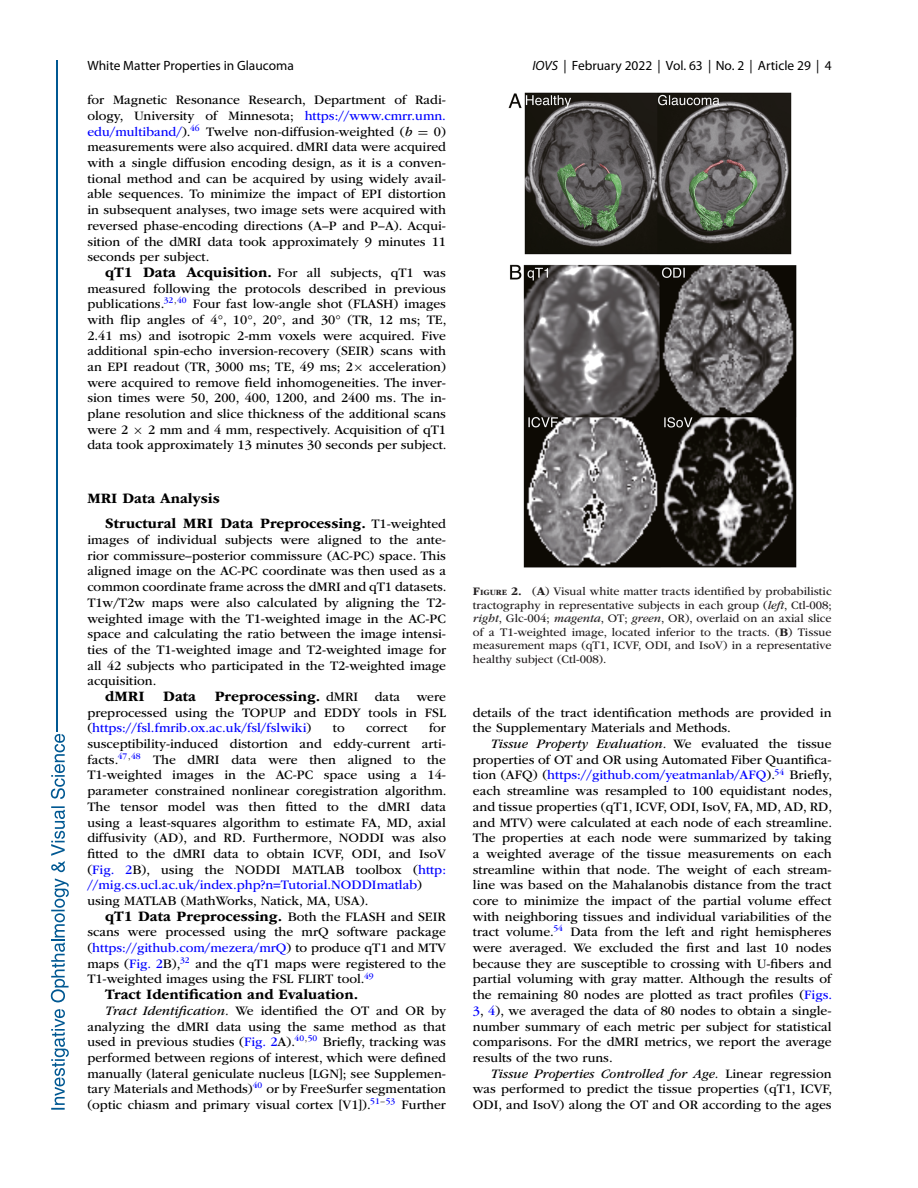
<style>
.page{position:relative;width:918px;height:1188px;background:#fff}
.page>*{position:absolute;margin:0;border:0;box-sizing:border-box;transform-origin:0 0}
.t1{font:700 15px/25.3px "ITC Garamond Std";color:#000}
.t2{font:13.5px/15.8px "ITC Garamond Std";color:#000;text-align:justify}
.t3{font:13.5px "Myriad Pro";color:#000}
.t4{font:12px/13.5px "ITC Garamond Std";color:#231f20;text-align:justify}
.s1{font-style:italic}
.s2{color:#00f}
.s3{font-family:"MTSY"}
.s4{font-weight:700;font-size:15px}
.s5{font-weight:400;font-size:13.5px}
.s6{font-weight:700}
.s7{font-weight:700;font-size:8.4px}
</style>
<div class="page">
<hr style="left:57px;top:60px;width:1px;height:672px;background:#005892">
<svg style="left:51px;top:734px;width:18px;height:376px"></svg>
<img style="left:508px;top:93px;width:288px;height:474px">
<p class="t3" style="left:87px;top:57px;width:208px">White Matter Properties in Glaucoma</p>
<p class="t3" style="left:533px;top:57px;width:301px"><span class="s1">IOVS</span> | February 2022 | Vol. 63 | No. 2 | Article 29 | 4</p>
<p class="t2" style="left:87px;top:93px;width:360px">for Magnetic Resonance Research, Department of Radi&shy;ology, University of Minnesota; <span class="s2">https://www.cmrr.umn. edu/multiband/</span>).<sup>46</sup> Twelve non-diffusion-weighted (<span class="s1">b</span> <span class="s3">=</span> 0) measurements were also acquired. dMRI data were acquired with a single diffusion encoding design, as it is a conven&shy;tional method and can be acquired by using widely avail&shy;able sequences. To minimize the impact of EPI distortion in subsequent analyses, two image sets were acquired with reversed phase-encoding directions (A–P and P–A). Acqui&shy;sition of the dMRI data took approximately 9 minutes 11 seconds per subject.</p>
<p class="t2" style="left:87px;top:266px;width:361px;text-indent:18px"><span class="s4">qT1 Data Acquisition.</span> For all subjects, qT1 was measured following the protocols described in previous publications.<sup>32</sup><sup>,</sup><sup>40</sup> Four fast low-angle shot (FLASH) images with flip angles of 4°, 10°, 20°, and 30° (TR, 12 ms; TE, 2.41 ms) and isotropic 2-mm voxels were acquired. Five additional spin-echo inversion-recovery (SEIR) scans with an EPI readout (TR, 3000 ms; TE, 49 ms; 2<span class="s3">×</span> acceleration) were acquired to remove field inhomogeneities. The inver&shy;sion times were 50, 200, 400, 1200, and 2400 ms. The in&shy;plane resolution and slice thickness of the additional scans were 2 <span class="s3">×</span> 2 mm and 4 mm, respectively. Acquisition of qT1 data took approximately 13 minutes 30 seconds per subject.</p>
<p class="t1" style="left:105px;top:487px;width:342px;text-indent:-18px">MRI Data Analysis<br>Structural MRI Data Preprocessing. <span class="s5">T1-weighted</span></p>
<p class="t2" style="left:87px;top:533px;width:361px">images of individual subjects were aligned to the ante&shy;rior commissure–posterior commissure (AC-PC) space. This aligned image on the AC-PC coordinate was then used as a common coordinate frame across the dMRI and qT1 datasets.<br>T1w/T2w maps were also calculated by aligning the T2- weighted image with the T1-weighted image in the AC-PC space and calculating the ratio between the image intensi&shy;ties of the T1-weighted image and T2-weighted image for all 42 subjects who participated in the T2-weighted image acquisition.</p>
<p class="t1" style="left:105px;top:685px;width:342px">dMRI Data Preprocessing. <span class="s5">dMRI data were</span></p>
<p class="t2" style="left:87px;top:706px;width:360px">preprocessed using the TOPUP and EDDY tools in FSL (<span class="s2">https://fsl.fmrib.ox.ac.uk/fsl/fslwiki</span>)</p>
<p class="t2" style="left:87px;top:721px;width:361px;text-align:left;text-indent:342px">for susceptibility-induced distortion and eddy-current arti&shy;facts.<sup>47</sup><sup>,</sup><sup>48</sup> The dMRI data were then aligned to the T1-weighted images in the AC-PC space using a 14- parameter constrained nonlinear coregistration algorithm.<br>The tensor model was then fitted to the dMRI data using a least-squares algorithm to estimate FA, MD, axial diffusivity (AD), and RD. Furthermore, NODDI was also fitted to the dMRI data to obtain ICVF, ODI, and IsoV (<span class="s2">Fig. 2</span>B), using the NODDI MATLAB toolbox (<span class="s2">http: //mig.cs.ucl.ac.uk/index.php?n=Tutorial.NODDImatlab</span>) using MATLAB (MathWorks, Natick, MA, USA).</p>
<p class="t1" style="left:105px;top:905px;width:342px">qT1 Data Preprocessing. <span class="s5">Both the FLASH and SEIR</span></p>
<p class="t2" style="left:87px;top:925px;width:360px">scans were processed using the mrQ software package (<span class="s2">https://github.com/mezera/mrQ</span>) to produce qT1 and MTV maps (<span class="s2">Fig. 2</span>B),<sup>32</sup> and the qT1 maps were registered to the T1-weighted images using the FSL FLIRT tool.<sup>49</sup></p>
<p class="t1" style="left:105px;top:983px;width:254px">Tract Identification and Evaluation.</p>
<p class="t2" style="left:87px;top:1004px;width:360px;text-indent:18px"><span class="s1">Tract Identification.</span> We identified the OT and OR by analyzing the dMRI data using the same method as that used in previous studies (<span class="s2">Fig. 2</span>A).<sup>40</sup><sup>,</sup><sup>50</sup> Briefly, tracking was performed between regions of interest, which were defined manually (lateral geniculate nucleus [LGN]; see Supplemen&shy;tary Materials and Methods)<sup>40</sup> or by FreeSurfer segmentation (optic chiasm and primary visual cortex [V1]).<sup>51</sup><sup>–</sup><sup>53</sup> Further</p>
<p class="t2" style="left:333px;top:721px;width:13px">to</p>
<p class="t2" style="left:366px;top:721px;width:43px">correct</p>
<p class="t4" style="left:473px;top:586px;width:360px"><span class="s6">F</span><span class="s7">IGURE</span> <span class="s6">2.</span> (<span class="s6">A</span>) Visual white matter tracts identified by probabilistic tractography in representative subjects in each group (<span class="s1">left</span>, Ctl-008; <span class="s1">right</span>, Glc-004; <span class="s1">magenta</span>, OT; <span class="s1">green</span>, OR), overlaid on an axial slice of a T1-weighted image, located inferior to the tracts. (<span class="s6">B</span>) Tissue measurement maps (qT1, ICVF, ODI, and IsoV) in a representative healthy subject (Ctl-008).</p>
<p class="t2" style="left:473px;top:706px;width:360px">details of the tract identification methods are provided in the Supplementary Materials and Methods.</p>
<p class="t2" style="left:473px;top:737px;width:361px;text-indent:18px"><span class="s1">Tissue Property Evaluation.</span> We evaluated the tissue properties of OT and OR using Automated Fiber Quantifica&shy;tion (AFQ) (<span class="s2">https://github.com/yeatmanlab/AFQ</span>).<sup>54</sup> Briefly, each streamline was resampled to 100 equidistant nodes, and tissue properties (qT1, ICVF, ODI, IsoV, FA, MD, AD, RD, and MTV) were calculated at each node of each streamline.<br>The properties at each node were summarized by taking a weighted average of the tissue measurements on each streamline within that node. The weight of each stream&shy;line was based on the Mahalanobis distance from the tract core to minimize the impact of the partial volume effect with neighboring tissues and individual variabilities of the tract volume.<sup>54</sup> Data from the left and right hemispheres were averaged. We excluded the first and last 10 nodes because they are susceptible to crossing with U-fibers and partial voluming with gray matter. Although the results of the remaining 80 nodes are plotted as tract profiles (<span class="s2">Figs.<br>3</span>, <span class="s2">4</span>), we averaged the data of 80 nodes to obtain a single&shy;number summary of each metric per subject for statistical comparisons. For the dMRI metrics, we report the average results of the two runs.</p>
<p class="t2" style="left:473px;top:1067px;width:361px;text-indent:18px"><span class="s1">Tissue Properties Controlled for Age.</span> Linear regression was performed to predict the tissue properties (qT1, ICVF, ODI, and IsoV) along the OT and OR according to the ages</p>
</div>
